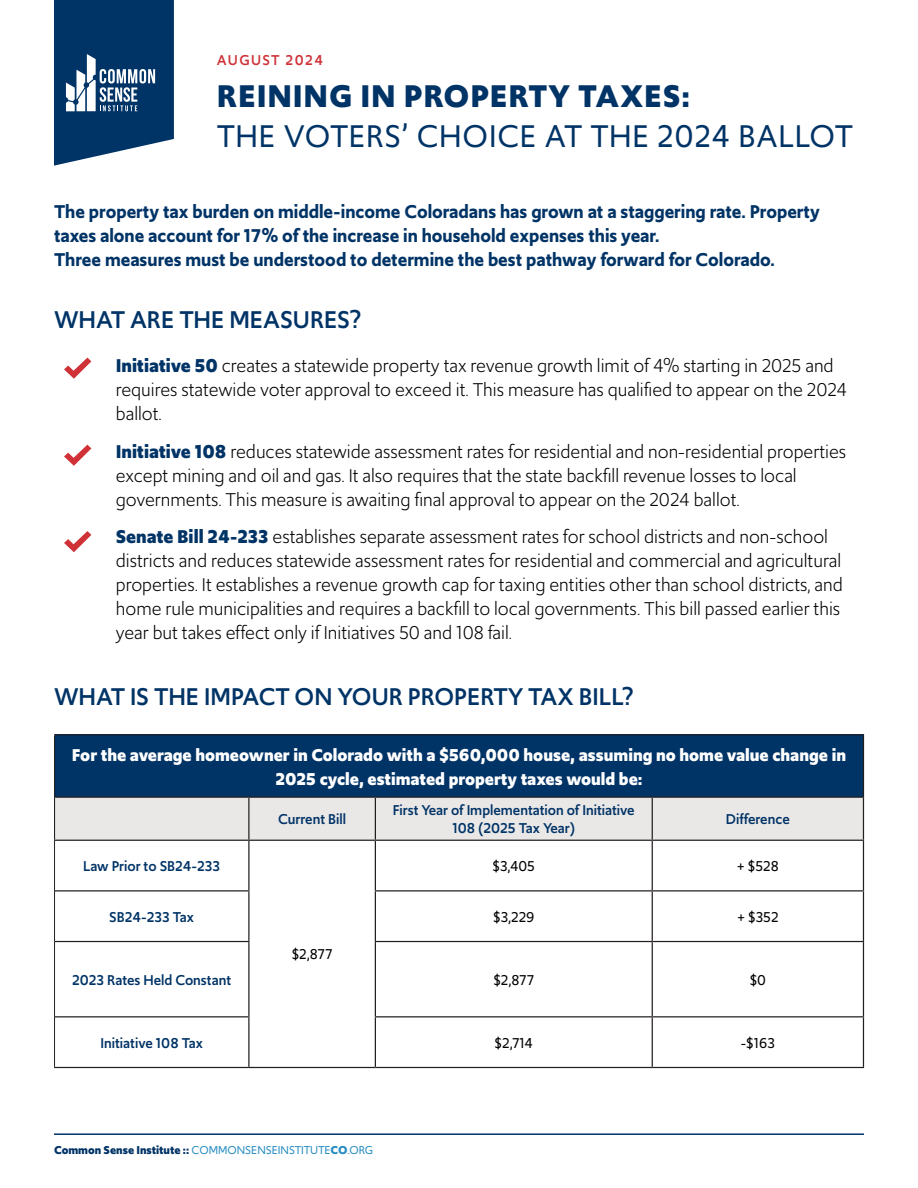
<style>
.page{position:relative;width:918px;height:1188px;background:#fff}
.page>*{position:absolute;margin:0;border:0;box-sizing:border-box;transform-origin:0 0}
.t1{font:33px/39.6px "Upgrade";letter-spacing:.025em;color:#036}
.t2{font:500 25.5px "Upgrade";color:#036}
.t3{font:19.5px/24px "Upgrade";color:#000}
.t4{font:600 19.5px/24px "Upgrade";color:#036}
.table_header{font:700 18px/24px "Upgrade";color:#fff;text-align:center}
.table_2nd_row{font:500 15px/18px "Upgrade";color:#036;text-align:center}
.table_data{font:15px "Upgrade";color:#000}
.t5{font:500 15px "Upgrade";letter-spacing:.1em;color:#cf3137}
.t6{font:12px "Upgrade";color:#298dc2}
.s1{font-weight:700}
.s2{font-weight:700;color:#036}
</style>
<div class="page">
<hr style="left:54px;top:1133px;width:810px;height:2px;background:#036">
<svg style="left:54px;top:0;width:120px;height:166px;background:#27527d"></svg>
<svg style="left:64px;top:358px;width:27px;height:21px"></svg>
<svg style="left:64px;top:445px;width:27px;height:21px"></svg>
<svg style="left:64px;top:531px;width:27px;height:21px"></svg>
<div style="left:55px;top:735px;width:808px;height:62px;background:#036"></div>
<div style="left:55px;top:798px;width:808px;height:42px;background:#eae8e7"></div>
<hr style="left:54px;top:841px;width:1px;height:50px;background:#231f20">
<hr style="left:54px;top:891px;width:1px;height:51px;background:#231f20">
<hr style="left:54px;top:942px;width:1px;height:75px;background:#231f20">
<hr style="left:54px;top:1017px;width:1px;height:50px;background:#231f20">
<hr style="left:248px;top:798px;width:2px;height:42px;background:#231f20">
<hr style="left:375px;top:798px;width:1px;height:42px;background:#231f20">
<hr style="left:652px;top:798px;width:1px;height:42px;background:#231f20">
<hr style="left:248px;top:841px;width:2px;height:49px;background:#231f20">
<hr style="left:55px;top:890px;width:195px;height:1px;background:#231f20">
<hr style="left:375px;top:841px;width:1px;height:49px;background:#231f20">
<hr style="left:375px;top:891px;width:1px;height:50px;background:#231f20">
<hr style="left:375px;top:942px;width:1px;height:74px;background:#231f20">
<hr style="left:375px;top:1017px;width:1px;height:50px;background:#231f20">
<hr style="left:249px;top:1067px;width:126px;height:1px;background:#231f20">
<hr style="left:652px;top:841px;width:1px;height:49px;background:#231f20">
<hr style="left:375px;top:890px;width:277px;height:1px;background:#231f20">
<hr style="left:863px;top:841px;width:1px;height:49px;background:#231f20">
<hr style="left:652px;top:890px;width:212px;height:1px;background:#231f20">
<hr style="left:248px;top:891px;width:2px;height:50px;background:#231f20">
<hr style="left:55px;top:941px;width:195px;height:1px;background:#231f20">
<hr style="left:652px;top:891px;width:1px;height:50px;background:#231f20">
<hr style="left:375px;top:941px;width:277px;height:1px;background:#231f20">
<hr style="left:863px;top:891px;width:1px;height:50px;background:#231f20">
<hr style="left:652px;top:941px;width:212px;height:1px;background:#231f20">
<hr style="left:248px;top:942px;width:2px;height:74px;background:#231f20">
<hr style="left:55px;top:1016px;width:195px;height:1px;background:#231f20">
<hr style="left:652px;top:942px;width:1px;height:74px;background:#231f20">
<hr style="left:375px;top:1016px;width:277px;height:1px;background:#231f20">
<hr style="left:863px;top:942px;width:1px;height:74px;background:#231f20">
<hr style="left:652px;top:1016px;width:212px;height:1px;background:#231f20">
<hr style="left:248px;top:1017px;width:2px;height:50px;background:#231f20">
<hr style="left:54px;top:1067px;width:195px;height:1px;background:#231f20">
<hr style="left:652px;top:1017px;width:1px;height:50px;background:#231f20">
<hr style="left:375px;top:1067px;width:277px;height:1px;background:#231f20">
<hr style="left:863px;top:1017px;width:1px;height:50px;background:#231f20">
<hr style="left:652px;top:1067px;width:212px;height:1px;background:#231f20">
<hr style="left:54px;top:734px;width:195px;height:1px;background:#231f20">
<hr style="left:54px;top:735px;width:1px;height:62px;background:#231f20">
<hr style="left:249px;top:734px;width:126px;height:1px;background:#231f20">
<hr style="left:375px;top:734px;width:277px;height:1px;background:#231f20">
<hr style="left:652px;top:734px;width:212px;height:1px;background:#231f20">
<hr style="left:54px;top:797px;width:1px;height:43px;background:#231f20">
<hr style="left:863px;top:735px;width:1px;height:62px;background:#231f20">
<hr style="left:55px;top:797px;width:194px;height:1px;background:#231f20">
<hr style="left:249px;top:797px;width:126px;height:1px;background:#231f20">
<hr style="left:375px;top:797px;width:277px;height:1px;background:#231f20">
<hr style="left:652px;top:797px;width:212px;height:1px;background:#231f20">
<hr style="left:863px;top:798px;width:1px;height:42px;background:#231f20">
<hr style="left:54px;top:840px;width:195px;height:1px;background:#231f20">
<hr style="left:249px;top:840px;width:126px;height:1px;background:#231f20">
<hr style="left:375px;top:840px;width:277px;height:1px;background:#231f20">
<hr style="left:652px;top:840px;width:212px;height:1px;background:#231f20">
<p class="t5" style="left:217px;top:50px;width:108px">AUGUST 2024</p>
<p class="t1" style="left:217px;top:77px;width:638px"><span class="s1">REINING IN PROPERTY TAXES:<br></span>THE VOTERS’ CHOICE AT THE 2024 BALLOT</p>
<p class="t4" style="left:54px;top:199px;width:767px">The property tax burden on middle-income Coloradans has grown at a staggering rate. Property taxes alone account for 17% of the increase in household expenses this year.<br>Three measures must be understood to determine the best pathway forward for Colorado.</p>
<p class="t2" style="left:54px;top:303px;width:309px">WHAT ARE THE MEASURES?</p>
<p class="t3" style="left:116px;top:354px;width:733px"><span class="s2">Initiative 50</span> creates a statewide property tax revenue growth limit of 4% starting in 2025 and requires statewide voter approval to exceed it. This measure has qualified to appear on the 2024 ballot.</p>
<p class="t3" style="left:116px;top:439px;width:732px"><span class="s2">Initiative 108</span> reduces statewide assessment rates for residential and non-residential properties except mining and oil and gas. It also requires that the state backfill revenue losses to local governments. This measure is awaiting final approval to appear on the 2024 ballot.</p>
<p class="t3" style="left:116px;top:525px;width:729px"><span class="s2">Senate Bill 24-233</span> establishes separate assessment rates for school districts and non-school districts and reduces statewide assessment rates for residential and commercial and agricultural properties. It establishes a revenue growth cap for taxing entities other than school districts, and home rule municipalities and requires a backfill to local governments. This bill passed earlier this year but takes effect only if Initiatives 50 and 108 fail.</p>
<p class="t2" style="left:54px;top:680px;width:581px">WHAT IS THE IMPACT ON YOUR PROPERTY TAX BILL?</p>
<p class="table_header" style="left:72px;top:743px;width:776px">For the average homeowner in Colorado with a $560,000 house, assuming no home value change in<br>2025 cycle, estimated property taxes would be:</p>
<p class="table_2nd_row" style="left:278px;top:810px;width:69px">Current Bill</p>
<p class="table_2nd_row" style="left:393px;top:801px;width:243px">First Year of Implementation of Initiative<br>108 (2025 Tax Year)</p>
<p class="table_2nd_row" style="left:726px;top:810px;width:65px">Difference</p>
<p class="table_2nd_row" style="left:83px;top:857px;width:139px">Law Prior to SB24-233</p>
<p class="table_data" style="left:493px;top:856px;width:44px">$3,405</p>
<p class="table_data" style="left:737px;top:856px;width:43px">+ $528</p>
<p class="table_2nd_row" style="left:109px;top:908px;width:86px">SB24-233 Tax</p>
<p class="table_data" style="left:493px;top:907px;width:43px">$3,229</p>
<p class="table_data" style="left:737px;top:907px;width:43px">+ $352</p>
<p class="table_data" style="left:292px;top:945px;width:42px">$2,877</p>
<p class="table_2nd_row" style="left:72px;top:971px;width:160px">2023 Rates Held Constant</p>
<p class="table_data" style="left:493px;top:970px;width:42px">$2,877</p>
<p class="table_data" style="left:750px;top:970px;width:18px">$0</p>
<p class="table_2nd_row" style="left:101px;top:1034px;width:104px">Initiative 108 Tax</p>
<p class="table_data" style="left:495px;top:1033px;width:40px">$2,714</p>
<p class="table_data" style="left:741px;top:1033px;width:35px">-$163</p>
<p class="t6" style="left:54px;top:1142px;width:321px"><span class="s2">Common Sense Institute ::</span> COMMONSENSEINSTITUTE<span class="s1">CO</span>.ORG</p>
</div>
